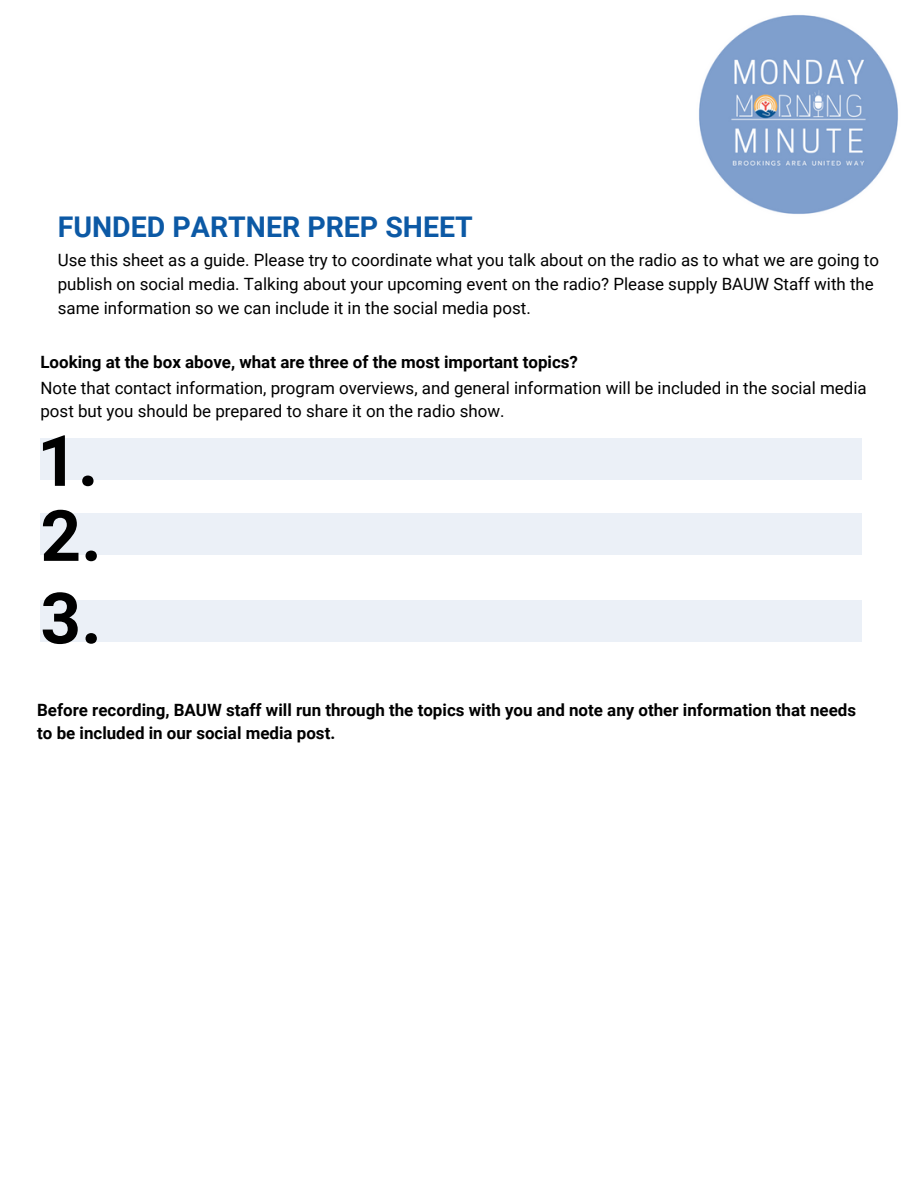
<style>
.page{position:relative;width:918px;height:1188px;background:#fff}
.page>*{position:absolute;margin:0;border:0;box-sizing:border-box;transform-origin:0 0}
.t1{font:700 70.95px "Roboto";color:#000}
.t2{font:700 28.5px "Roboto";color:#0c59a5}
.t3{font:16.95px/23.7px "Roboto";color:#000}
.t4{font:700 16.95px/23.7px "Roboto";color:#000}
</style>
<div class="page">
<img style="left:696px;top:12px;width:205px;height:205px;border-radius:50%">
<div style="left:40px;top:438px;width:822px;height:41px;background:#ebf0f7"></div>
<div style="left:40px;top:513px;width:822px;height:41px;background:#ebf0f7"></div>
<div style="left:40px;top:600px;width:822px;height:41px;background:#ebf0f7"></div>
<h2 class="t2" style="left:58px;top:211px;width:417px">FUNDED PARTNER PREP SHEET</h2>
<p class="t3" style="left:58px;top:249px;width:823px">Use this sheet as a guide. Please try to coordinate what you talk about on the radio as to what we are going to publish on social media. Talking about your upcoming event on the radio? Please supply BAUW Staff with the same information so we can include it in the social media post.</p>
<p class="t4" style="left:40px;top:350px;width:539px">Looking at the box above, what are three of the most important topics?</p>
<p class="t3" style="left:40px;top:376px;width:828px">Note that contact information, program overviews, and general information will be included in the social media post but you should be prepared to share it on the radio show.</p>
<p class="t1" style="left:37px;top:420px;width:63px">1.</p>
<p class="t1" style="left:40px;top:495px;width:63px">2.</p>
<p class="t1" style="left:40px;top:578px;width:63px">3.</p>
<p class="t4" style="left:37px;top:698px;width:820px">Before recording, BAUW staff will run through the topics with you and note any other information that needs to be included in our social media post.</p>
</div>
